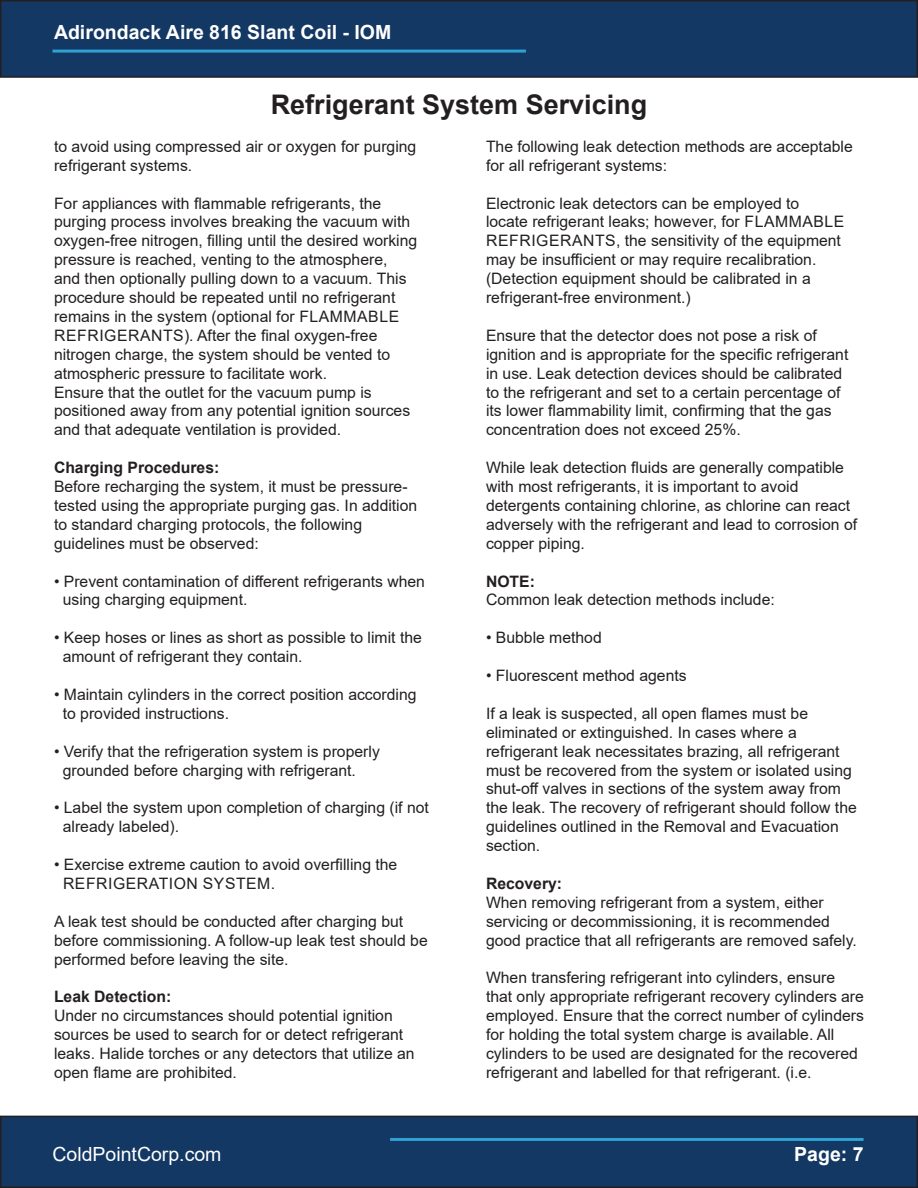
<style>
.page{position:relative;width:918px;height:1188px;background:#fff}
.page>*{position:absolute;margin:0;border:0;box-sizing:border-box;transform-origin:0 0}
.t1{font:700 27px "Arial";color:#231f20}
.t2{font:700 19.5px "Arial";color:#fff}
.t3{font:19.5px "Arial";color:#fff}
.t4{font:15.75px/18.9px "Arial";color:#231f20}
.t5{font:700 15.75px "Arial";color:#231f20}
.t6{font:15.75px "Arial";letter-spacing:.035em;color:#231f20}
</style>
<div class="page">
<div style="left:1px;top:1116px;width:916px;height:71px;background:#133863"></div>
<div style="left:0;top:1116px;width:918px;height:72px;border:2px solid #231f20"></div>
<div style="left:1px;top:1px;width:916px;height:76px;background:#133863"></div>
<div style="left:0;top:0;width:918px;height:78px;border:2px solid #231f20"></div>
<hr style="left:52px;top:50px;width:474px;height:3px;background:#2ea2d3">
<hr style="left:390px;top:1138px;width:474px;height:3px;background:#2ea2d3">
<p class="t2" style="left:54px;top:19px;width:339px">Adirondack Aire 816 Slant Coil - IOM</p>
<p class="t1" style="left:271px;top:86px;width:378px">Refrigerant System Servicing</p>
<p class="t4" style="left:54px;top:137px;width:364px">to avoid using compressed air or oxygen for purging refrigerant systems.</p>
<p class="t4" style="left:54px;top:193px;width:365px">For appliances with flammable refrigerants, the purging process involves breaking the vacuum with oxygen-free nitrogen, filling until the desired working pressure is reached, venting to the atmosphere, and then optionally pulling down to a vacuum. This procedure should be repeated until no refrigerant remains in the system (optional for FLAMMABLE REFRIGERANTS). After the final oxygen-free nitrogen charge, the system should be vented to atmospheric pressure to facilitate work.</p>
<p class="t4" style="left:54px;top:382px;width:358px">Ensure that the outlet for the vacuum pump is positioned away from any potential ignition sources and that adequate ventilation is provided.</p>
<p class="t5" style="left:54px;top:457px;width:167px">Charging Procedures:</p>
<p class="t4" style="left:54px;top:477px;width:365px">Before recharging the system, it must be pressure&shy;tested using the appropriate purging gas. In addition to standard charging protocols, the following guidelines must be observed:</p>
<p class="t4" style="left:54px;top:571px;width:373px">• Prevent contamination of different refrigerants when</p>
<p class="t4" style="left:63px;top:590px;width:186px">using charging equipment.</p>
<p class="t4" style="left:54px;top:628px;width:369px">• Keep hoses or lines as short as possible to limit the</p>
<p class="t4" style="left:63px;top:647px;width:241px">amount of refrigerant they contain.</p>
<p class="t4" style="left:54px;top:685px;width:364px">• Maintain cylinders in the correct position according</p>
<p class="t4" style="left:63px;top:704px;width:168px">to provided instructions.</p>
<p class="t4" style="left:54px;top:742px;width:327px">• Verify that the refrigeration system is properly</p>
<p class="t4" style="left:63px;top:760px;width:295px">grounded before charging with refrigerant.</p>
<p class="t4" style="left:54px;top:798px;width:376px">• Label the system upon completion of charging (if not</p>
<p class="t4" style="left:63px;top:817px;width:118px">already labeled).</p>
<p class="t4" style="left:54px;top:855px;width:345px">• Exercise extreme caution to avoid overfilling the</p>
<p class="t6" style="left:63px;top:873px;width:214px">REFRIGERATION SYSTEM.</p>
<p class="t4" style="left:54px;top:912px;width:375px">A leak test should be conducted after charging but before commissioning. A follow-up leak test should be performed before leaving the site.</p>
<p class="t5" style="left:54px;top:986px;width:119px">Leak Detection:</p>
<p class="t4" style="left:54px;top:1006px;width:362px">Under no circumstances should potential ignition sources be used to search for or detect refrigerant leaks. Halide torches or any detectors that utilize an open flame are prohibited.</p>
<p class="t4" style="left:486px;top:137px;width:368px">The following leak detection methods are acceptable for all refrigerant systems:</p>
<p class="t4" style="left:486px;top:193px;width:360px">Electronic leak detectors can be employed to locate refrigerant leaks; however, for FLAMMABLE REFRIGERANTS, the sensitivity of the equipment may be insufficient or may require recalibration. (Detection equipment should be calibrated in a refrigerant-free environment.)</p>
<p class="t4" style="left:486px;top:326px;width:364px">Ensure that the detector does not pose a risk of ignition and is appropriate for the specific refrigerant in use. Leak detection devices should be calibrated to the refrigerant and set to a certain percentage of its lower flammability limit, confirming that the gas concentration does not exceed 25%.</p>
<p class="t4" style="left:486px;top:458px;width:373px">While leak detection fluids are generally compatible with most refrigerants, it is important to avoid detergents containing chlorine, as chlorine can react adversely with the refrigerant and lead to corrosion of copper piping.</p>
<p class="t5" style="left:486px;top:570px;width:50px">NOTE:</p>
<p class="t4" style="left:486px;top:590px;width:290px">Common leak detection methods include:</p>
<p class="t4" style="left:486px;top:628px;width:117px">• Bubble method</p>
<p class="t4" style="left:486px;top:666px;width:202px">• Fluorescent method agents</p>
<p class="t4" style="left:486px;top:704px;width:372px">If a leak is suspected, all open flames must be eliminated or extinguished. In cases where a refrigerant leak necessitates brazing, all refrigerant must be recovered from the system or isolated using shut-off valves in sections of the system away from the leak. The recovery of refrigerant should follow the guidelines outlined in the Removal and Evacuation section.</p>
<p class="t5" style="left:486px;top:872px;width:78px">Recovery:</p>
<p class="t4" style="left:486px;top:893px;width:372px">When removing refrigerant from a system, either servicing or decommissioning, it is recommended good practice that all refrigerants are removed safely.</p>
<p class="t4" style="left:486px;top:968px;width:379px">When transfering refrigerant into cylinders, ensure that only appropriate refrigerant recovery cylinders are employed. Ensure that the correct number of cylinders for holding the total system charge is available. All cylinders to be used are designated for the recovered refrigerant and labelled for that refrigerant. (i.e.</p>
<p class="t3" style="left:52px;top:1141px;width:171px">ColdPointCorp.com</p>
<p class="t2" style="left:794px;top:1141px;width:71px">Page: 7</p>
</div>
